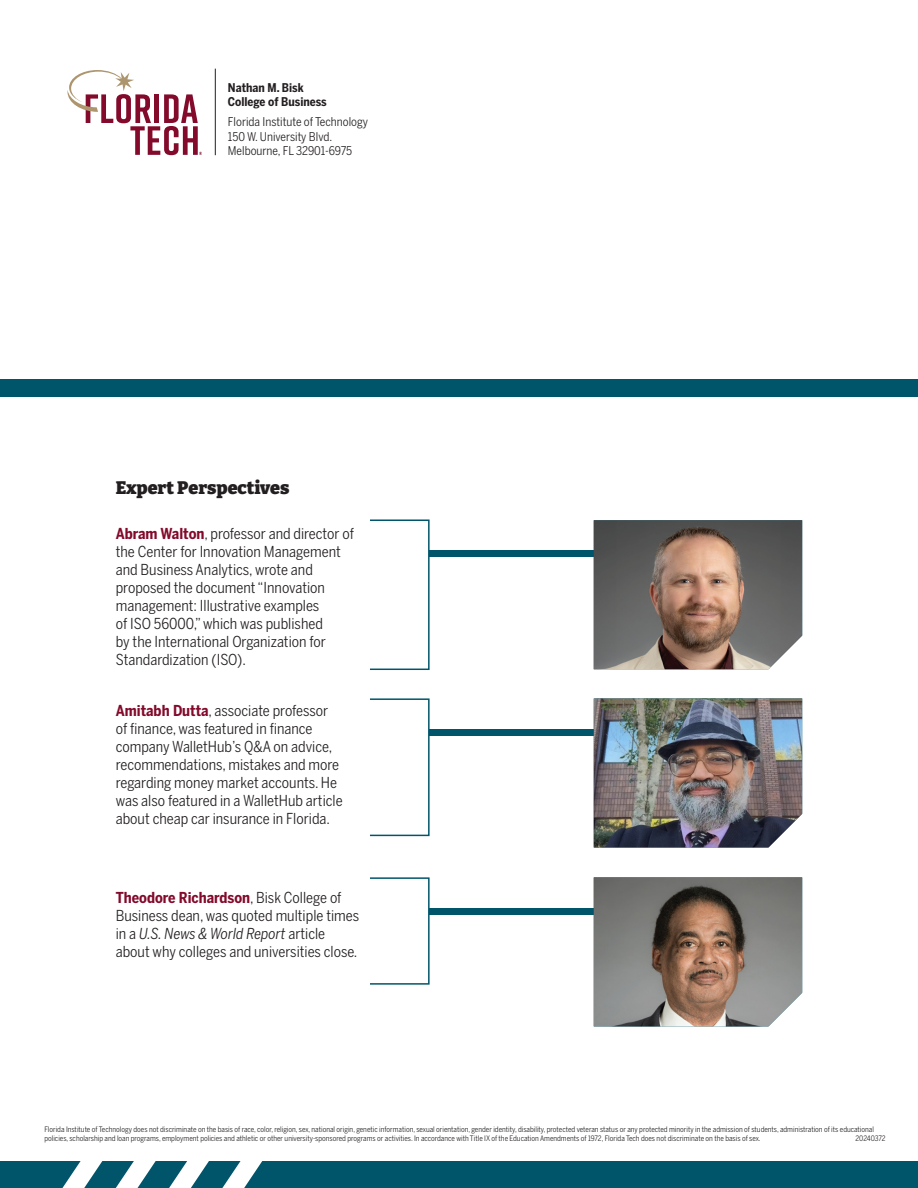
<style>
.page{position:relative;width:918px;height:1188px;background:#fff}
.page>*{position:absolute;margin:0;border:0;box-sizing:border-box;transform-origin:0 0}
.Headline{font:100 18px "Bitter";color:#231f20}
.Small_body{font:15px/18px "Benton Sans Condensed";color:#231f20}
.t1{font:12px "Benton Sans Condensed";color:#231f20}
.t2{font:700 12px/14.4px "Benton Sans Condensed";color:#231f20}
.Small_body-2{font:7.5px/9px "Benton Sans Condensed";color:#231f20}
.s1{font-weight:700;color:#830a2b}
.s2{font-style:italic}
</style>
<div class="page">
<svg style="left:68px;top:70px;width:134px;height:85px"></svg>
<hr style="left:215px;top:69px;width:1px;height:86px;background:#231f20">
<div style="left:0;top:379px;width:918px;height:17px;background:#01556b"></div>
<svg style="left:0;top:1161px;width:918px;height:27px;background:#196579"></svg>
<div style="left:430px;top:550px;width:222px;height:7px;background:#01556b"></div>
<div style="left:430px;top:729px;width:222px;height:7px;background:#01556b"></div>
<div style="left:430px;top:908px;width:222px;height:7px;background:#01556b"></div>
<div style="left:369px;top:519px;width:61px;height:151px;border:2px solid #01556b"></div>
<img style="left:594px;top:520px;width:208px;height:149px">
<img style="left:594px;top:698px;width:208px;height:149px">
<img style="left:594px;top:877px;width:208px;height:149px">
<div style="left:369px;top:698px;width:61px;height:138px;border:2px solid #01556b"></div>
<div style="left:369px;top:877px;width:61px;height:108px;border:2px solid #01556b"></div>
<p class="t2" style="left:228px;top:80px;width:100px">Nathan M. Bisk<br>College of Business</p>
<p class="t1" style="left:228px;top:115px;width:142px">Florida Institute of Technology</p>
<p class="t1" style="left:228px;top:129px;width:106px">150 W. University Blvd.</p>
<p class="t1" style="left:228px;top:144px;width:126px">Melbourne, FL 32901-6975</p>
<p class="Headline" style="left:116px;top:476px;width:175px">Expert Perspectives</p>
<p class="Small_body" style="left:116px;top:524px;width:240px"><span class="s1">Abram Walton</span>, professor and director of the Center for Innovation Management and Business Analytics, wrote and proposed the document “Innovation management: Illustrative examples<br>of ISO 56000,” which was published<br>by the International Organization for Standardization (ISO).</p>
<p class="Small_body" style="left:116px;top:702px;width:228px"><span class="s1">Amitabh Dutta</span>, associate professor of finance, was featured in finance company WalletHub’s Q&amp;A on advice, recommendations, mistakes and more regarding money market accounts. He was also featured in a WalletHub article about cheap car insurance in Florida.</p>
<p class="Small_body" style="left:116px;top:889px;width:245px"><span class="s1">Theodore Richardson</span>, Bisk College of Business dean, was quoted multiple times in a <span class="s2">U.S. News &amp; World Report</span> article about why colleges and universities close.</p>
<p class="Small_body-2" style="left:44px;top:1125px;width:831px">Florida Institute of Technology does not discriminate on the basis of race, color, religion, sex, national origin, genetic information, sexual orientation, gender identity, disability, protected veteran status or any protected minority in the admission of students, administration of its educational policies, scholarship and loan programs, employment policies and athletic or other university-sponsored programs or activities. In accordance with Title IX of the Education Amendments of 1972, Florida Tech does not discriminate on the basis of sex.</p>
<p class="Small_body-2" style="left:856px;top:1134px;width:31px">20240372</p>
</div>
